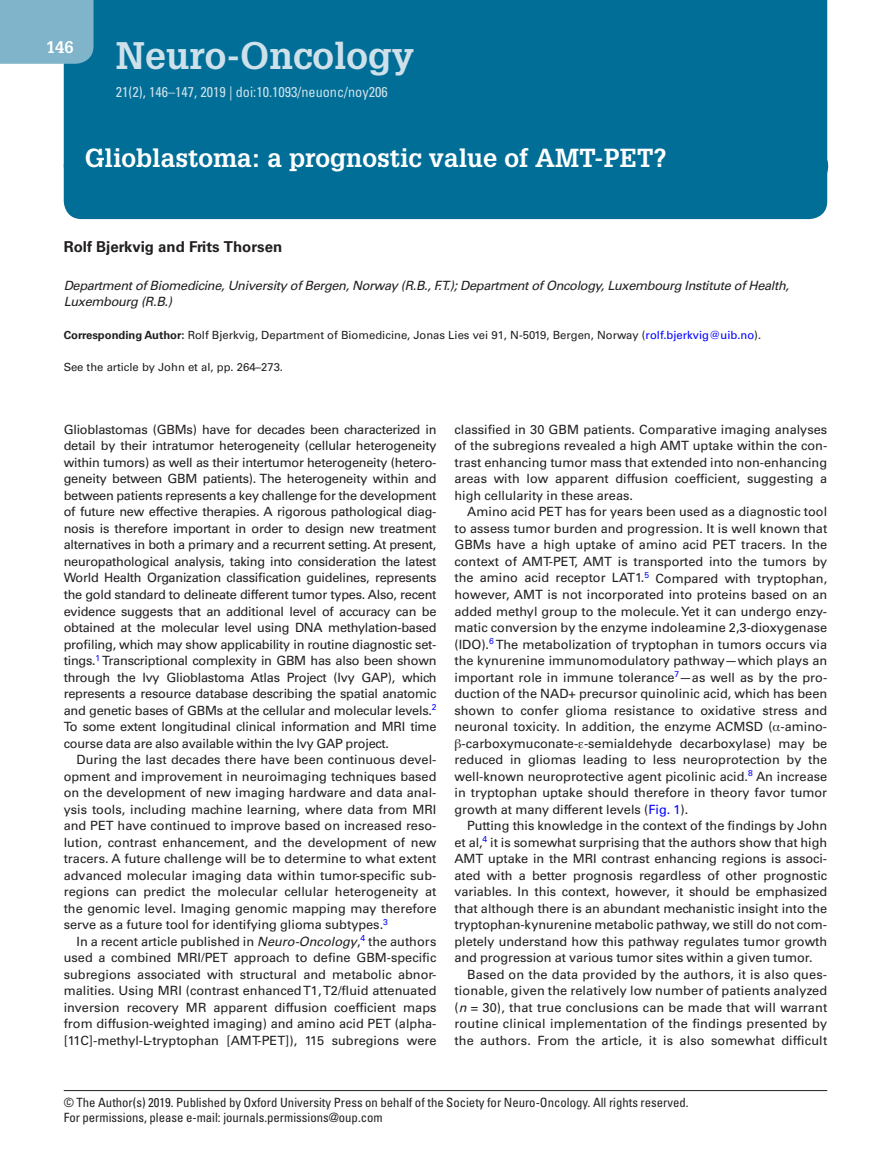
<style>
.page{position:relative;width:891px;height:1175px;background:#fff}
.page>*{position:absolute;margin:0;border:0;box-sizing:border-box;transform-origin:0 0}
.t1{font:700 37.5px "Glypha LT Std";color:#cee0ea}
.t2{font:700 25.5px "Glypha LT Std";color:#fff}
.t3{font:700 16.5px "Glypha LT Std";color:#fff}
.t4{font:700 15px "Univers LT Std";color:#231f20}
.t5{font:condensed 14.25px "Univers LT Std";color:#cee0ea}
.t6{font:12.75px/16.5px "Univers LT Std";color:#231f20;text-align:justify}
.t7{font:condensed 12.75px/15px "Univers LT Std";color:#231f20}
.t8{font:italic 12.75px/16.5px "Univers LT Std";letter-spacing:-.025em;color:#231f20}
.t9{font:11.25px "Univers LT Std";color:#231f20}
.s1{font-weight:700}
.s2{color:#00f}
.s3{font-style:italic}
.s4{font-family:"Gandhari Unicode"}
</style>
<div class="page">
<div style="left:64px;top:0;width:763px;height:219px;background:#006e96"></div>
<div style="left:0;top:0;width:94px;height:64px;background:#7fb4ca"></div>
<hr style="left:64px;top:1090px;width:763px;height:1px;background:#231f20">
<div style="left:85px;top:145px;width:721px;height:42px;background:#006e96"></div>
<hr style="left:806px;top:145px;width:1px;height:42px;background:#006e96">
<p class="t3" style="left:46px;top:37px;width:29px">146</p>
<h1 class="t1" style="left:116px;top:32px;width:299px">Neuro-Oncology</h1>
<p class="t5" style="left:116px;top:83px;width:273px">21(2), 146–147, 2019 | doi:10.1093/neuonc/noy206</p>
<h2 class="t2" style="left:85px;top:142px;width:583px">Glioblastoma: a prognostic value of AMT-PET?</h2>
<p class="t4" style="left:64px;top:238px;width:220px">Rolf Bjerkvig and Frits Thorsen</p>
<p class="t8" style="left:64px;top:277px;width:727px">Department of Biomedicine, University of Bergen, Norway (R.B., F.T.); Department of Oncology, Luxembourg Institute of Health,<br>Luxembourg (R.B.)</p>
<p class="t9" style="left:64px;top:328px;width:699px"><span class="s1">Corresponding Author:</span> Rolf Bjerkvig, Department of Biomedicine, Jonas Lies vei 91, N-5019, Bergen, Norway (<span class="s2">rolf.bjerkvig@uib.no</span>).</p>
<p class="t9" style="left:64px;top:360px;width:221px">See the article by John et al, pp. 264–273.</p>
<p class="t6" style="left:64px;top:421px;width:374px">Glioblastomas (GBMs) have for decades been characterized in detail by their intratumor heterogeneity (cellular heterogeneity within tumors) as well as their intertumor heterogeneity (hetero&shy;geneity between GBM patients). The heterogeneity within and between patients represents a key challenge for the development of future new effective therapies. A rigorous pathological diag&shy;nosis is therefore important in order to design new treatment alternatives in both a primary and a recurrent setting. At present, neuropathological analysis, taking into consideration the latest World Health Organization classification guidelines, represents the gold standard to delineate different tumor types. Also, recent evidence suggests that an additional level of accuracy can be obtained at the molecular level using DNA methylation-based profiling, which may show applicability in routine diagnostic set&shy;tings.<sup>1</sup> Transcriptional complexity in GBM has also been shown through the Ivy Glioblastoma Atlas Project (Ivy GAP), which represents a resource database describing the spatial anatomic and genetic bases of GBMs at the cellular and molecular levels.<sup>2<br></sup>To some extent longitudinal clinical information and MRI time course data are also available within the Ivy GAP project.</p>
<p class="t6" style="left:64px;top:751px;width:374px;text-indent:13px">During the last decades there have been continuous devel&shy;opment and improvement in neuroimaging techniques based on the development of new imaging hardware and data anal&shy;ysis tools, including machine learning, where data from MRI and PET have continued to improve based on increased reso&shy;lution, contrast enhancement, and the development of new tracers. A future challenge will be to determine to what extent advanced molecular imaging data within tumor-specific sub&shy;regions can predict the molecular cellular heterogeneity at the genomic level. Imaging genomic mapping may therefore serve as a future tool for identifying glioma subtypes.<sup>3</sup></p>
<p class="t6" style="left:64px;top:933px;width:374px;text-indent:13px">In a recent article published in <span class="s3">Neuro-Oncology</span>,<sup>4</sup> the authors used a combined MRI/PET approach to define GBM-specific subregions associated with structural and metabolic abnor&shy;malities. Using MRI (contrast enhanced T1, T2/fluid attenuated inversion recovery MR apparent diffusion coefficient maps from diffusion-weighted imaging) and amino acid PET (alpha-[11C]-methyl-L-tryptophan [AMT-PET]), 115 subregions were</p>
<p class="t6" style="left:454px;top:421px;width:374px">classified in 30 GBM patients. Comparative imaging analyses of the subregions revealed a high AMT uptake within the con&shy;trast enhancing tumor mass that extended into non-enhancing areas with low apparent diffusion coefficient, suggesting a high cellularity in these areas.</p>
<p class="t6" style="left:454px;top:504px;width:374px;text-indent:13px">Amino acid PET has for years been used as a diagnostic tool to assess tumor burden and progression. It is well known that GBMs have a high uptake of amino acid PET tracers. In the context of AMT-PET, AMT is transported into the tumors by the amino acid receptor LAT1.<sup>5</sup> Compared with tryptophan, however, AMT is not incorporated into proteins based on an added methyl group to the molecule. Yet it can undergo enzy&shy;matic conversion by the enzyme indoleamine 2,3-dioxygenase (IDO).<sup>6</sup> The metabolization of tryptophan in tumors occurs via the kynurenine immunomodulatory pathway—which plays an important role in immune tolerance<sup>7</sup>—as well as by the pro&shy;duction of the NAD+ precursor quinolinic acid, which has been shown to confer glioma resistance to oxidative stress and neuronal toxicity. In addition, the enzyme ACMSD (<span class="s4">α</span>-amino&shy;<span class="s4">β</span>-carboxymuconate-<span class="s4">ε</span>-semialdehyde decarboxylase) may be reduced in gliomas leading to less neuroprotection by the well-known neuroprotective agent picolinic acid.<sup>8</sup> An increase in tryptophan uptake should therefore in theory favor tumor growth at many different levels (<span class="s2">Fig. 1</span>).</p>
<p class="t6" style="left:454px;top:817px;width:374px;text-indent:13px">Putting this knowledge in the context of the findings by John et al,<sup>4</sup> it is somewhat surprising that the authors show that high AMT uptake in the MRI contrast enhancing regions is associ&shy;ated with a better prognosis regardless of other prognostic variables. In this context, however, it should be emphasized that although there is an abundant mechanistic insight into the tryptophan-kynurenine metabolic pathway, we still do not com&shy;pletely understand how this pathway regulates tumor growth and progression at various tumor sites within a given tumor.</p>
<p class="t6" style="left:454px;top:966px;width:374px;text-indent:13px">Based on the data provided by the authors, it is also ques&shy;tionable, given the relatively low number of patients analyzed (<span class="s3">n</span> = 30), that true conclusions can be made that will warrant routine clinical implementation of the findings presented by the authors. From the article, it is also somewhat difficult</p>
<p class="t7" style="left:64px;top:1095px;width:626px">© The Author(s) 2019. Published by Oxford University Press on behalf of the Society for Neuro-Oncology. All rights reserved.<br>For permissions, please e-mail: journals.permissions@oup.com</p>
</div>
